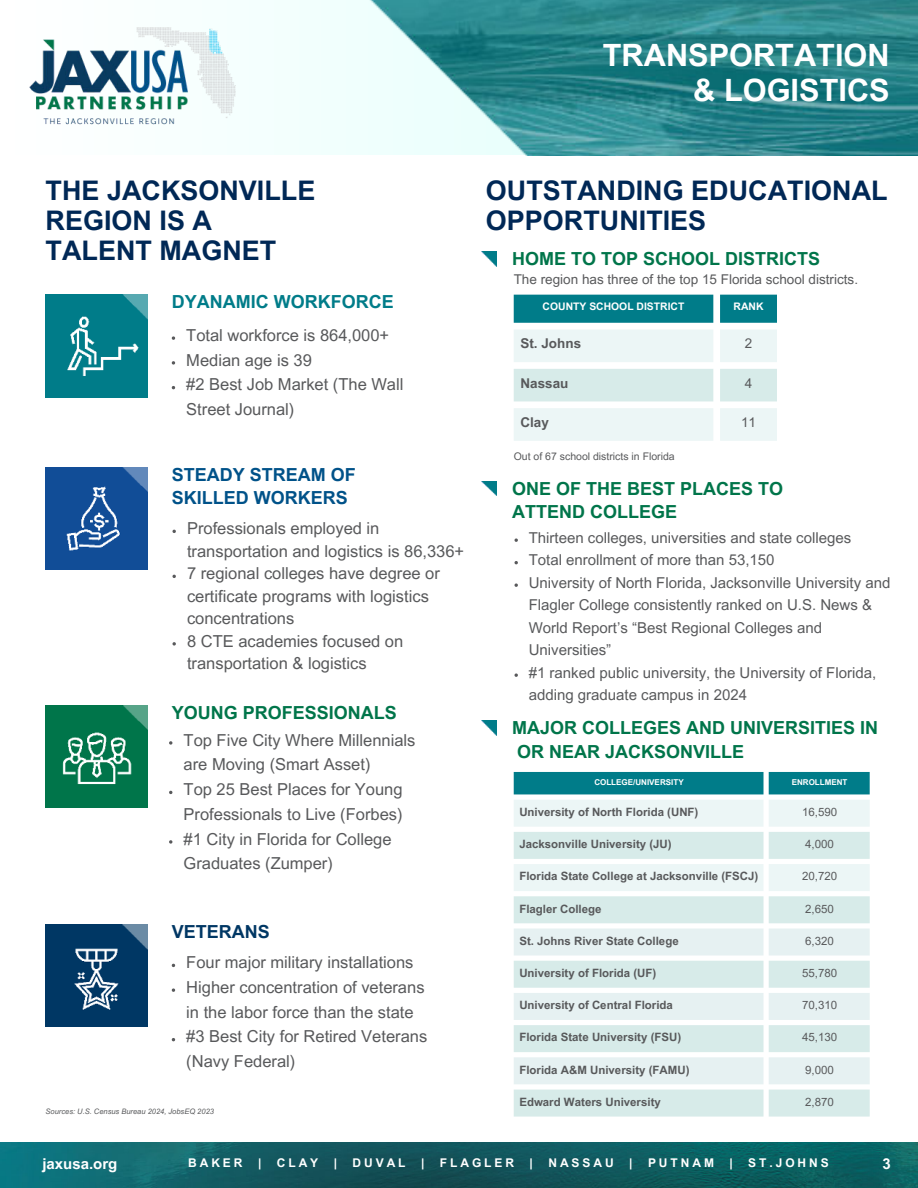
<style>
.page{position:relative;width:918px;height:1188px;background:#fff}
.page>*{position:absolute;margin:0;border:0;box-sizing:border-box;transform-origin:0 0}
.t1{font:700 30.75px/34.8px "Arial MT Pro";color:#fff;text-align:right}
.t2{font:700 27px/30.3px "Arial MT Pro";color:#002856}
.t3{font:700 18px/23.7px "Arial MT Pro";color:#00754a}
.t4{font:700 18px/23.7px "Arial MT Pro";color:#005289}
.t5{font:700 18px "Arial MT Pro";color:#007c89}
.t6{font:700 18px "Arial MT Pro";color:#003764}
.t7{font:16.5px/24.8px "Arial MT Pro";color:#58595b}
.t8{font:15px/22.5px "Arial MT Pro";color:#58595b}
.t9{font:700 15px "Arial MT Pro";color:#fff}
.t10{font:13.5px "Arial MT Pro";color:#58595b}
.t11{font:700 13.5px "Arial MT Pro";color:#58595b}
.t12{font:700 12px "Arial MT Pro";letter-spacing:.245em;color:#fff}
.t13{font:700 11.55px "Arial MT Pro";color:#58595b}
.t14{font:11.55px "Arial MT Pro";color:#58595b}
.t15{font:10.5px "Arial MT Pro";color:#58595b}
.t16{font:700 10.35px "Arial MT Pro";color:#fff}
.t17{font:700 8.1px "Arial MT Pro";color:#fff}
.t18{font:italic 7.5px "Arial MT Pro";color:#58595b}
</style>
<div class="page">
<img style="left:249px;top:0;width:669px;height:155px">
<img style="left:29px;top:12px;width:235px;height:130px">
<img style="left:0;top:1143px;width:918px;height:45px">
<img style="left:46px;top:295px;width:102px;height:102px">
<img style="left:46px;top:467px;width:102px;height:102px">
<svg style="left:172px;top:530px;width:4px;height:3px"></svg>
<svg style="left:172px;top:575px;width:4px;height:3px"></svg>
<svg style="left:172px;top:642px;width:4px;height:4px"></svg>
<img style="left:46px;top:705px;width:102px;height:103px">
<svg style="left:169px;top:741px;width:3px;height:4px"></svg>
<svg style="left:169px;top:840px;width:3px;height:4px"></svg>
<img style="left:46px;top:925px;width:102px;height:102px">
<svg style="left:172px;top:988px;width:3px;height:4px"></svg>
<svg style="left:515px;top:538px;width:3px;height:4px"></svg>
<svg style="left:515px;top:583px;width:3px;height:4px"></svg>
<svg style="left:515px;top:673px;width:3px;height:4px"></svg>
<img style="left:482px;top:252px;width:15px;height:14px">
<img style="left:482px;top:720px;width:15px;height:15px">
<img style="left:482px;top:481px;width:15px;height:15px">
<div style="left:514px;top:772px;width:356px;height:22px;background:#007c89"></div>
<div style="left:514px;top:800px;width:356px;height:27px;background:#ecf6f6"></div>
<svg style="left:514px;top:832px;width:356px;height:285px;fill:#d7ebe9"></svg>
<svg style="left:514px;top:929px;width:356px;height:155px;background:#e4f0f0"></svg>
<div style="left:514px;top:295px;width:263px;height:28px;background:#007c89"></div>
<svg style="left:514px;top:330px;width:263px;height:111px"></svg>
<svg style="left:172px;top:336px;width:3px;height:4px"></svg>
<svg style="left:172px;top:361px;width:3px;height:4px"></svg>
<h1 class="t1" style="left:603px;top:39px;width:288px">TRANSPORTATION &amp; LOGISTICS</h1>
<h2 class="t2" style="left:46px;top:176px;width:271px">THE JACKSONVILLE<br>REGION IS A<br>TALENT MAGNET</h2>
<h2 class="t2" style="left:486px;top:176px;width:403px">OUTSTANDING EDUCATIONAL<br>OPPORTUNITIES</h2>
<p class="t5" style="left:172px;top:291px;width:223px">DYANAMIC WORKFORCE</p>
<p class="t3" style="left:512px;top:248px;width:310px">HOME TO TOP SCHOOL DISTRICTS</p>
<p class="t10" style="left:514px;top:272px;width:346px">The region has three of the top 15 Florida school districts.</p>
<p class="t16" style="left:543px;top:300px;width:143px">COUNTY SCHOOL DISTRICT</p>
<p class="t16" style="left:734px;top:300px;width:31px">RANK</p>
<p class="t11" style="left:520px;top:336px;width:62px">St. Johns</p>
<p class="t10" style="left:745px;top:336px;width:9px">2</p>
<p class="t11" style="left:520px;top:375px;width:50px">Nassau</p>
<p class="t10" style="left:745px;top:375px;width:9px">4</p>
<p class="t11" style="left:520px;top:414px;width:30px">Clay</p>
<p class="t10" style="left:741px;top:415px;width:17px">11</p>
<p class="t7" style="left:186px;top:324px;width:219px">Total workforce is 864,000+<br>Median age is 39<br>#2 Best Job Market (The Wall<br>Street Journal)</p>
<p class="t4" style="left:172px;top:463px;width:186px">STEADY STREAM OF<br>SKILLED WORKERS</p>
<p class="t7" style="left:187px;top:518px;width:279px;line-height:22.5px">Professionals employed in transportation and logistics is 86,336+<br>7 regional colleges have degree or certificate programs with logistics concentrations<br>8 CTE academies focused on transportation &amp; logistics</p>
<p class="t3" style="left:172px;top:701px;width:227px">YOUNG PROFESSIONALS</p>
<p class="t7" style="left:184px;top:728px;width:233px">Top Five City Where Millennials are Moving (Smart Asset)<br>Top 25 Best Places for Young<br>Professionals to Live (Forbes) #1 City in Florida for College<br>Graduates (Zumper)</p>
<p class="t6" style="left:172px;top:921px;width:100px">VETERANS</p>
<p class="t7" style="left:186px;top:951px;width:243px">Four major military installations<br>Higher concentration of veterans in the labor force than the state #3 Best City for Retired Veterans (Navy Federal)</p>
<p class="t18" style="left:46px;top:1107px;width:170px">Sources: U.S. Census Bureau 2024, JobsEQ 2023</p>
<p class="t15" style="left:514px;top:450px;width:163px">Out of 67 school districts in Florida</p>
<p class="t3" style="left:512px;top:477px;width:273px">ONE OF THE BEST PLACES TO<br>ATTEND COLLEGE</p>
<p class="t8" style="left:529px;top:527px;width:363px">Thirteen colleges, universities and state colleges<br>Total enrollment of more than 53,150<br>University of North Florida, Jacksonville University and Flagler College consistently ranked on U.S. News &amp; World Report’s “Best Regional Colleges and Universities”<br>#1 ranked public university, the University of Florida, adding graduate campus in 2024</p>
<p class="t3" style="left:512px;top:716px;width:368px">MAJOR COLLEGES AND UNIVERSITIES IN<br>OR NEAR JACKSONVILLE</p>
<p class="t17" style="left:594px;top:777px;width:91px">COLLEGE/UNIVERSITY</p>
<p class="t17" style="left:792px;top:777px;width:57px">ENROLLMENT</p>
<p class="t13" style="left:519px;top:805px;width:181px">University of North Florida (UNF)</p>
<p class="t14" style="left:802px;top:805px;width:37px">16,590</p>
<p class="t13" style="left:519px;top:837px;width:154px">Jacksonville University (JU)</p>
<p class="t14" style="left:805px;top:838px;width:30px">4,000</p>
<p class="t13" style="left:519px;top:870px;width:241px">Florida State College at Jacksonville (FSCJ)</p>
<p class="t14" style="left:802px;top:870px;width:37px">20,720</p>
<p class="t13" style="left:519px;top:902px;width:84px">Flagler College</p>
<p class="t14" style="left:805px;top:902px;width:30px">2,650</p>
<p class="t13" style="left:519px;top:934px;width:161px">St. Johns River State College</p>
<p class="t14" style="left:805px;top:934px;width:30px">6,320</p>
<p class="t13" style="left:519px;top:966px;width:139px">University of Florida (UF)</p>
<p class="t14" style="left:802px;top:966px;width:37px">55,780</p>
<p class="t13" style="left:519px;top:998px;width:155px">University of Central Florida</p>
<p class="t14" style="left:802px;top:999px;width:37px">70,310</p>
<p class="t13" style="left:519px;top:1031px;width:163px">Florida State University (FSU)</p>
<p class="t14" style="left:802px;top:1031px;width:37px">45,130</p>
<p class="t13" style="left:519px;top:1063px;width:172px">Florida A&amp;M University (FAMU)</p>
<p class="t14" style="left:805px;top:1063px;width:30px">9,000</p>
<p class="t13" style="left:519px;top:1095px;width:143px">Edward Waters University</p>
<p class="t14" style="left:805px;top:1095px;width:30px">2,870</p>
<p class="t9" style="left:42px;top:1155px;width:77px">jaxusa.org</p>
<p class="t9" style="left:882px;top:1155px;width:10px">3</p>
<p class="t12" style="left:188px;top:1156px;width:56px">BAKER</p>
<p class="t12" style="left:258px;top:1156px;width:5px">|</p>
<p class="t12" style="left:277px;top:1156px;width:43px">CLAY</p>
<p class="t12" style="left:334px;top:1156px;width:5px">|</p>
<p class="t12" style="left:353px;top:1156px;width:55px">DUVAL</p>
<p class="t12" style="left:421px;top:1156px;width:5px">|</p>
<p class="t12" style="left:440px;top:1156px;width:76px">FLAGLER</p>
<p class="t12" style="left:530px;top:1156px;width:5px">|</p>
<p class="t12" style="left:548px;top:1156px;width:67px">NASSAU</p>
<p class="t12" style="left:629px;top:1156px;width:5px">|</p>
<p class="t12" style="left:648px;top:1156px;width:67px">PUTNAM</p>
<p class="t12" style="left:729px;top:1156px;width:5px">|</p>
<p class="t12" style="left:748px;top:1156px;width:82px">ST.JOHNS</p>
</div>
